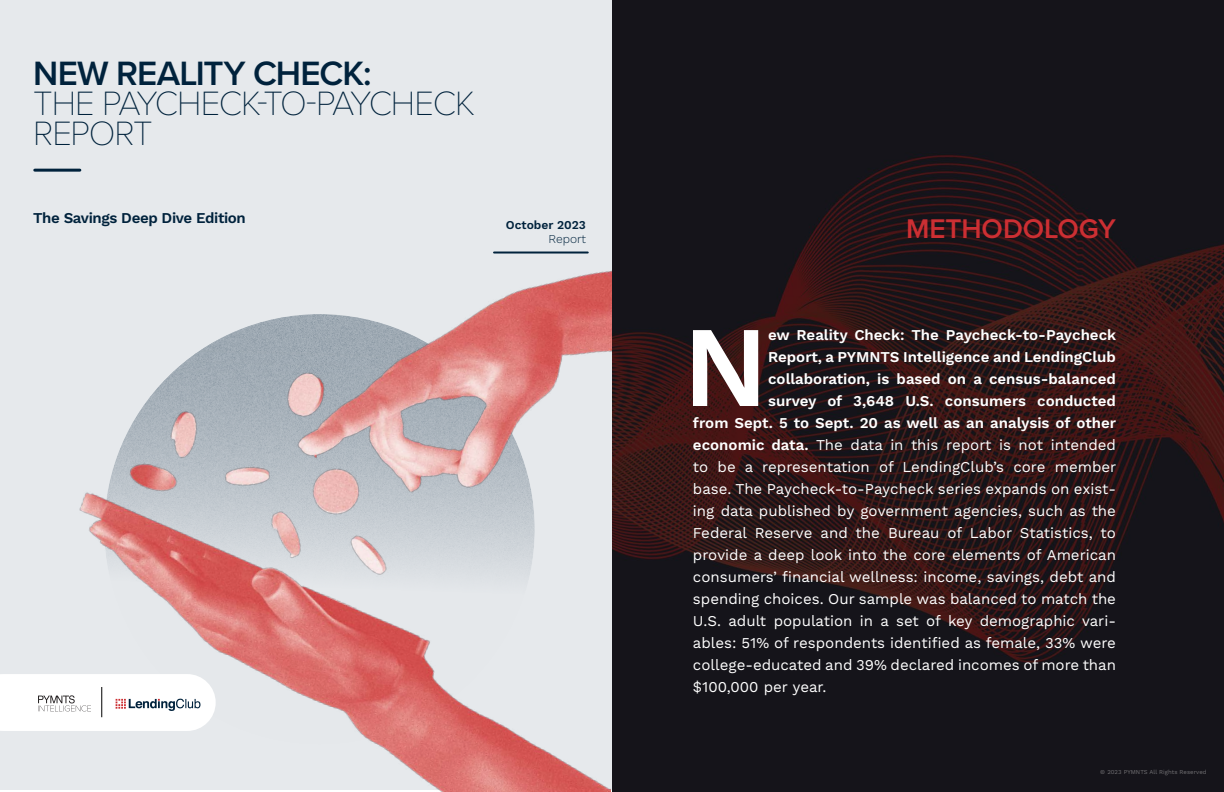
<style>
.page{position:relative;width:1224px;height:792px;background:#fff}
.page>*{position:absolute;margin:0;border:0;box-sizing:border-box;transform-origin:0 0}
.t1{font:600 115px "Work Sans";color:#fff}
.t2{font:100 35px/30px "Proxima Nova T";letter-spacing:-.035em;color:#00223c}
.t3{font:600 35px "Proxima Nova";letter-spacing:-.025em;color:#00223c}
.t4{font:600 28px "Proxima Nova";letter-spacing:-.005em;color:#cc2f33}
.t5{font:15px "Work Sans";color:#fff}
.t6{font:600 15px "Work Sans";color:#fff}
.t7{font:600 15px "Work Sans";letter-spacing:-.025em;color:#00223c}
.t8{font:600 12px "Work Sans";color:#00223c}
.t9{font:300 12px "Work Sans";color:#00223c}
.t10{font:6px "Work Sans";letter-spacing:.005em;color:#717073}
.s1{font-weight:600}
</style>
<div class="page">
<svg style="left:612px;top:0;width:612px;height:792px;background:#1f1418"></svg>
<div style="left:0;top:0;width:612px;height:790px;background:#e6e9ec"></div>
<img style="left:0;top:168px;width:612px;height:624px">
<h2 class="t3" style="left:33px;top:48px;width:340px">NEW REALITY CHECK:</h2>
<h2 class="t2" style="left:33px;top:87px;width:443px">THE PAYCHECK-TO-PAYCHECK<br>REPORT</h2>
<p class="t7" style="left:33px;top:210px;width:214px">The Savings Deep Dive Edition</p>
<p class="t8" style="left:506px;top:218px;width:82px">October 2023</p>
<p class="t9" style="left:549px;top:232px;width:39px">Report</p>
<h3 class="t4" style="left:906px;top:208px;width:211px">METHODOLOGY</h3>
<h1 class="t1" style="left:683px;top:300px;width:86px">N</h1>
<p class="t6" style="left:768px;top:326px;width:350px">ew Reality Check: The Paycheck-to-Paycheck</p>
<p class="t6" style="left:768px;top:348px;width:349px">Report, a PYMNTS Intelligence and LendingClub</p>
<p class="t6" style="left:768px;top:370px;width:349px">collaboration, is based on a census-balanced</p>
<p class="t6" style="left:768px;top:392px;width:349px">survey of 3,648 U.S. consumers conducted</p>
<p class="t6" style="left:693px;top:414px;width:425px">from Sept. 5 to Sept. 20 as well as an analysis of other</p>
<p class="t5" style="left:693px;top:436px;width:424px"><span class="s1">economic data.</span> The data in this report is not intended</p>
<p class="t5" style="left:693px;top:458px;width:425px">to be a representation of LendingClub’s core member</p>
<p class="t5" style="left:693px;top:480px;width:425px">base. The Paycheck-to-Paycheck series expands on exist-</p>
<p class="t5" style="left:693px;top:502px;width:424px">ing data published by government agencies, such as the</p>
<p class="t5" style="left:693px;top:524px;width:425px">Federal Reserve and the Bureau of Labor Statistics, to</p>
<p class="t5" style="left:693px;top:546px;width:425px">provide a deep look into the core elements of American</p>
<p class="t5" style="left:693px;top:568px;width:425px">consumers’ financial wellness: income, savings, debt and</p>
<p class="t5" style="left:693px;top:590px;width:425px">spending choices. Our sample was balanced to match the</p>
<p class="t5" style="left:693px;top:612px;width:424px">U.S. adult population in a set of key demographic vari-</p>
<p class="t5" style="left:693px;top:634px;width:424px">ables: 51% of respondents identified as female, 33% were</p>
<p class="t5" style="left:693px;top:656px;width:425px">college-educated and 39% declared incomes of more than</p>
<p class="t5" style="left:693px;top:678px;width:133px">$100,000 per year.</p>
<p class="t10" style="left:1100px;top:769px;width:108px">© 2023 PYMNTS All Rights Reserved</p>
</div>
